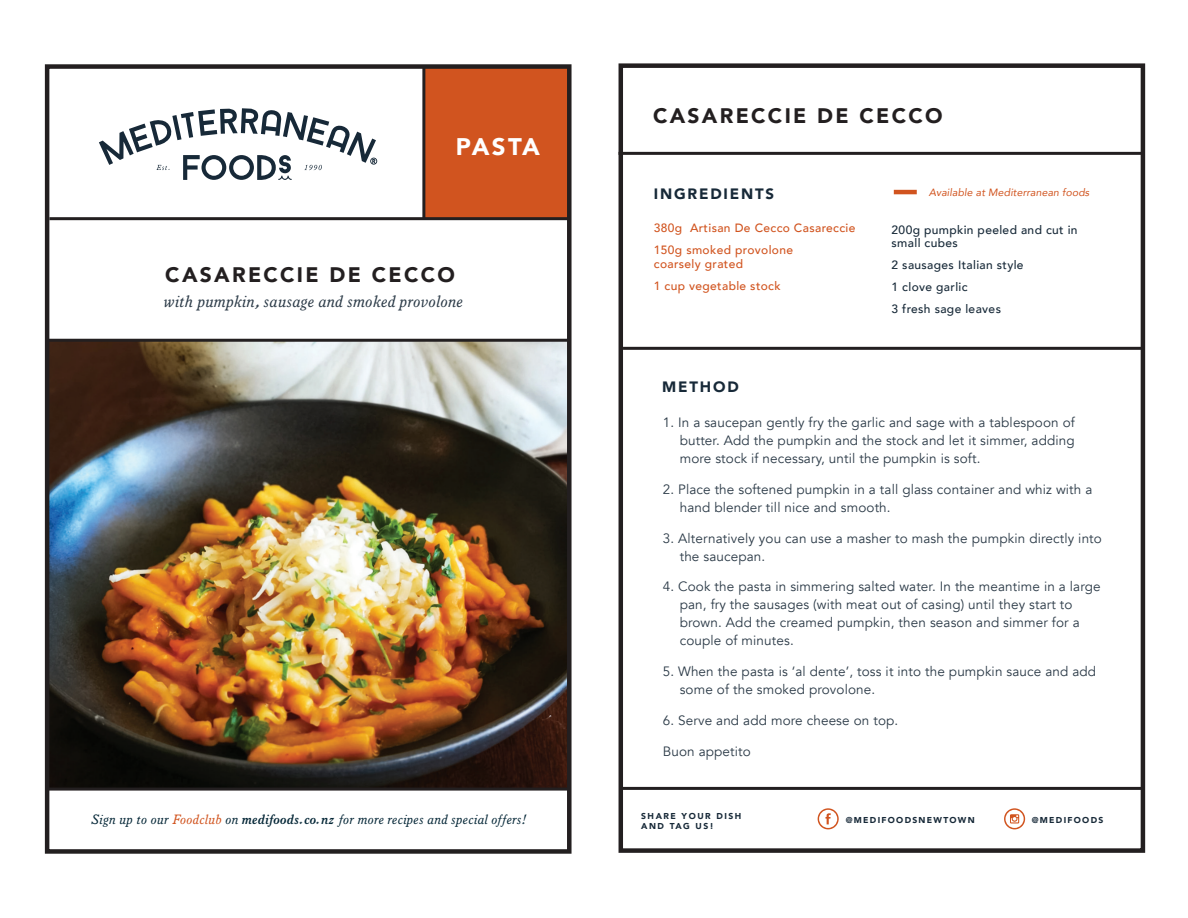
<style>
.page{position:relative;width:1188px;height:918px;background:#fff}
.page>*{position:absolute;margin:0;border:0;box-sizing:border-box;transform-origin:0 0}
.t1{font:900 24px "Avenir";letter-spacing:.065em;color:#fff}
.t2{font:900 21px "Avenir";letter-spacing:.11em;color:#231f20}
.t3{font:italic 16.5px "Italian Old Style";letter-spacing:.02em;color:#2b3a47}
.t4{font:900 15px "Avenir";letter-spacing:.12em;color:#172938}
.t5{font:13.5px/18px "Avenir";letter-spacing:.01em;color:#2b3a47}
.t6{font:italic 13.5px "Italian Old Style";letter-spacing:.025em;color:#062838}
.t7{font:500 12px/22px "Avenir";letter-spacing:.03em;color:#172938}
.t8{font:500 12px/22px "Avenir";letter-spacing:.03em;color:#d1541f}
.t9{font:italic 10.5px "Avenir";letter-spacing:.01em;color:#d1541f}
.t10{font:900 8.55px "Avenir";letter-spacing:.15em;color:#172938}
.t11{font:900 8.55px/10.2px "Avenir";letter-spacing:.18em;color:#172938}
.s1{color:#d1541f}
.s2{font-weight:700}
</style>
<div class="page">
<div style="left:425px;top:68px;width:145px;height:149px;background:#d1541f"></div>
<img style="left:50px;top:342px;width:517px;height:446px">
<div style="left:619px;top:63px;width:526px;height:790px;border:4px solid #231f20"></div>
<hr style="left:49px;top:217px;width:521px;height:3px;background:#231f20">
<hr style="left:45px;top:339px;width:524px;height:3px;background:#231f20">
<hr style="left:47px;top:788px;width:523px;height:3px;background:#231f20">
<hr style="left:422px;top:66px;width:3px;height:153px;background:#231f20">
<hr style="left:619px;top:152px;width:523px;height:3px;background:#231f20">
<hr style="left:623px;top:347px;width:520px;height:3px;background:#231f20">
<hr style="left:622px;top:787px;width:520px;height:3px;background:#231f20">
<svg style="left:99px;top:108px;width:278px;height:72px"></svg>
<hr style="left:894px;top:190px;width:23px;height:4px;background:#d1541f">
<svg style="left:1004px;top:808px;width:21px;height:21px"></svg>
<svg style="left:818px;top:808px;width:21px;height:21px"></svg>
<div style="left:45px;top:64px;width:527px;height:790px;border:4px solid #231f20"></div>
<h1 class="t1" style="left:456px;top:126px;width:85px">PASTA</h1>
<h2 class="t2" style="left:165px;top:257px;width:291px">CASARECCIE DE CECCO</h2>
<p class="t3" style="left:163px;top:291px;width:301px">with pumpkin, sausage and smoked provolone</p>
<p class="t6" style="left:91px;top:811px;width:437px">Sign up to our <span class="s1">Foodclub</span> on <span class="s2">medifoods.co.nz</span> for more recipes and special offers!</p>
<h2 class="t2" style="left:653px;top:98px;width:291px">CASARECCIE DE CECCO</h2>
<p class="t4" style="left:654px;top:181px;width:122px">INGREDIENTS</p>
<p class="t8" style="left:654px;top:216px;width:203px">380g Artisan De Cecco Casareccie<br>150g smoked provolone</p>
<p class="t8" style="left:654px;top:252px;width:128px">coarsely grated<br>1 cup vegetable stock</p>
<p class="t9" style="left:929px;top:186px;width:162px">Available at Mediterranean foods</p>
<p class="t7" style="left:892px;top:222px;width:188px;line-height:13.5px">200g pumpkin peeled and cut in small cubes</p>
<p class="t7" style="left:892px;top:253px;width:134px">2 sausages Italian style<br>1 clove garlic<br>3 fresh sage leaves</p>
<p class="t4" style="left:662px;top:374px;width:78px">METHOD</p>
<p class="t5" style="left:680px;top:414px;width:397px;text-align:justify;text-indent:-17px">1. In a saucepan gently fry the garlic and sage with a tablespoon of butter. Add the pumpkin and the stock and let it simmer, adding more stock if necessary, until the pumpkin is soft.</p>
<p class="t5" style="left:680px;top:480px;width:414px;text-indent:-17px">2. Place the softened pumpkin in a tall glass container and whiz with a hand blender till nice and smooth.</p>
<p class="t5" style="left:680px;top:529px;width:424px;text-indent:-17px">3. Alternatively you can use a masher to mash the pumpkin directly into the saucepan.</p>
<p class="t5" style="left:680px;top:578px;width:422px;text-indent:-17px">4. Cook the pasta in simmering salted water. In the meantime in a large pan, fry the sausages (with meat out of casing) until they start to brown. Add the creamed pumpkin, then season and simmer for a couple of minutes.</p>
<p class="t5" style="left:680px;top:663px;width:418px;text-indent:-17px">5. When the pasta is ‘al dente’, toss it into the pumpkin sauce and add some of the smoked provolone.</p>
<p class="t5" style="left:663px;top:711px;width:237px">6. Serve and add more cheese on top.</p>
<p class="t5" style="left:663px;top:742px;width:90px">Buon appetito</p>
<p class="t11" style="left:641px;top:811px;width:102px">SHARE YOUR DISH<br>AND TAG US!</p>
<p class="t10" style="left:846px;top:813px;width:130px">@MEDIFOODSNEWTOWN</p>
<p class="t10" style="left:1032px;top:813px;width:73px">@MEDIFOODS</p>
</div>
